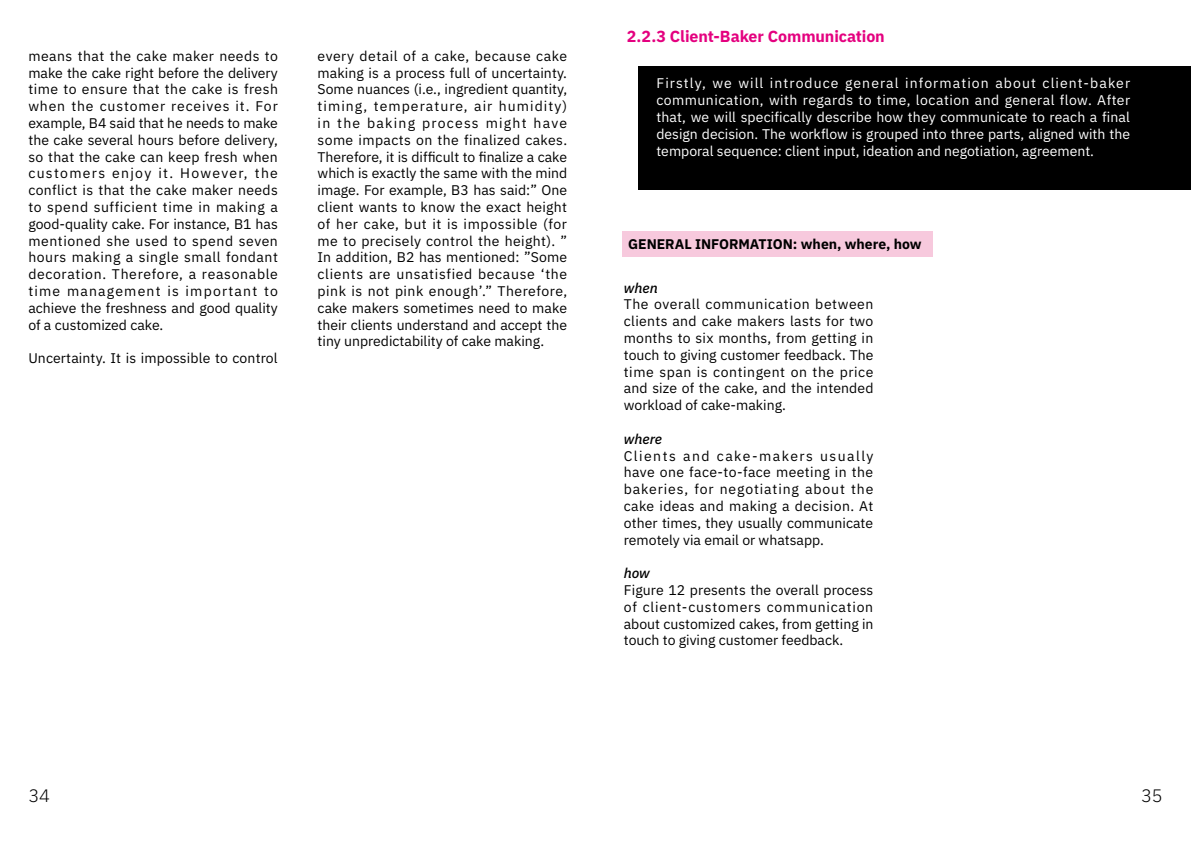
<style>
.page{position:relative;width:1191px;height:842px;background:#fff}
.page>*{position:absolute;margin:0;border:0;box-sizing:border-box;transform-origin:0 0}
.t1{font:300 18px "IBM Plex Mono";color:#000}
.t2{font:700 16px "IBM Plex Sans";letter-spacing:-.005em;color:#e4007f}
.t3{font:14px/16.8px "IBM Plex Sans";color:#000;text-align:justify}
.t4{font:14px/16.8px "IBM Plex Sans";color:#fff;text-align:justify}
.t5{font:700 14px "IBM Plex Sans";color:#000}
.t6{font:italic 500 14px "IBM Plex Sans";color:#000}
</style>
<div class="page">
<div style="left:638px;top:66px;width:553px;height:123px;background:#000"></div>
<div style="left:622px;top:232px;width:311px;height:25px;background:#f7c9dd"></div>
<p class="t3" style="left:28px;top:46px;width:251px">means that the cake maker needs to make the cake right before the delivery time to ensure that the cake is fresh when the customer receives it. For example, B4 said that he needs to make the cake several hours before delivery, so that the cake can keep fresh when customers enjoy it. However, the conflict is that the cake maker needs to spend sufficient time in making a good-quality cake. For instance, B1 has mentioned she used to spend seven hours making a single small fondant decoration. Therefore, a reasonable time management is important to achieve the freshness and good quality of a customized cake.</p>
<p class="t3" style="left:28px;top:349px;width:251px">Uncertainty. It is impossible to control</p>
<p class="t3" style="left:317px;top:46px;width:251px">every detail of a cake, because cake making is a process full of uncertainty.<br>Some nuances (i.e., ingredient quantity, timing, temperature, air humidity) in the baking process might have some impacts on the finalized cakes.<br>Therefore, it is difficult to finalize a cake which is exactly the same with the mind image. For example, B3 has said:” One client wants to know the exact height of her cake, but it is impossible (for me to precisely control the height). ” In addition, B2 has mentioned: ”Some clients are unsatisfied because ‘the pink is not pink enough’.” Therefore, cake makers sometimes need to make their clients understand and accept the tiny unpredictability of cake making.</p>
<p class="t2" style="left:626px;top:24px;width:260px">2.2.3 Client-Baker Communication</p>
<p class="t4" style="left:656px;top:74px;width:475px">Firstly, we will introduce general information about client-baker communication, with regards to time, location and general flow. After that, we will specifically describe how they communicate to reach a final design decision. The workflow is grouped into three parts, aligned with the temporal sequence: client input, ideation and negotiation, agreement.</p>
<p class="t5" style="left:628px;top:233px;width:295px">GENERAL INFORMATION: when, where, how</p>
<p class="t6" style="left:624px;top:277px;width:35px">when</p>
<p class="t3" style="left:624px;top:295px;width:251px">The overall communication between clients and cake makers lasts for two months to six months, from getting in touch to giving customer feedback. The time span is contingent on the price and size of the cake, and the intended workload of cake-making.</p>
<p class="t6" style="left:624px;top:428px;width:40px">where</p>
<p class="t3" style="left:624px;top:446px;width:251px">Clients and cake-makers usually have one face-to-face meeting in the bakeries, for negotiating about the cake ideas and making a decision. At other times, they usually communicate remotely via email or whatsapp.</p>
<p class="t6" style="left:624px;top:562px;width:28px">how</p>
<p class="t3" style="left:624px;top:580px;width:251px">Figure 12 presents the overall process of client-customers communication about customized cakes, from getting in touch to giving customer feedback.</p>
<p class="t1" style="left:28px;top:782px;width:23px">34</p>
<p class="t1" style="left:1141px;top:782px;width:23px">35</p>
</div>
